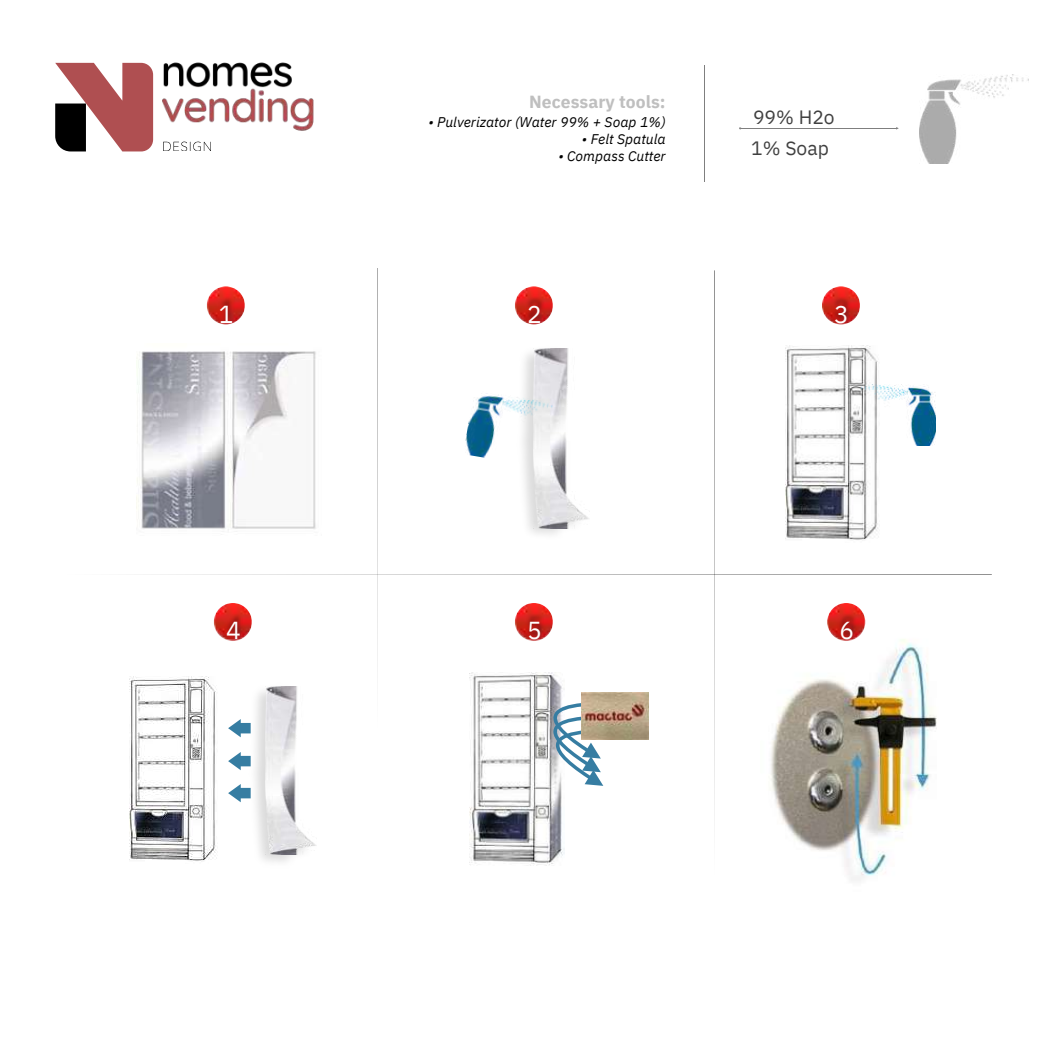
<style>
.page{position:relative;width:1043px;height:1043px;background:#fff}
.page>*{position:absolute;margin:0;border:0;box-sizing:border-box;transform-origin:0 0}
.t1{font:24.5px "IBM Plex Sans";color:#fff}
.t2{font:19.25px/31px "IBM Plex Sans";color:#404040}
.t3{font:700 17.5px "IBM Plex Sans";color:#bfbfbf}
.t4{font:italic 14px "IBM Plex Sans";color:#000}
</style>
<div class="page">
<img style="left:770px;top:622px;width:167px;height:259px">
<img style="left:524px;top:353px;width:45px;height:182px">
<img style="left:533px;top:348px;width:56px;height:180px">
<img style="left:465px;top:389px;width:88px;height:78px">
<img style="left:207px;top:286px;width:38px;height:38px">
<img style="left:219px;top:294px;width:16px;height:27px">
<hr style="left:377px;top:268px;width:1px;height:619px;background:#000">
<img style="left:515px;top:286px;width:37px;height:38px">
<img style="left:523px;top:294px;width:23px;height:27px">
<img style="left:822px;top:286px;width:37px;height:38px">
<img style="left:831px;top:294px;width:21px;height:28px">
<img style="left:785px;top:345px;width:94px;height:195px">
<img style="left:861px;top:384px;width:74px;height:61px">
<img style="left:129px;top:676px;width:88px;height:186px">
<img style="left:250px;top:691px;width:67px;height:171px">
<img style="left:265px;top:686px;width:51px;height:167px">
<svg style="left:228px;top:719px;width:22px;height:18px"></svg>
<svg style="left:228px;top:752px;width:22px;height:18px"></svg>
<svg style="left:228px;top:784px;width:22px;height:18px"></svg>
<img style="left:214px;top:603px;width:38px;height:38px">
<img style="left:224px;top:611px;width:21px;height:26px">
<img style="left:515px;top:603px;width:37px;height:38px">
<img style="left:523px;top:611px;width:23px;height:28px">
<img style="left:469px;top:672px;width:95px;height:193px">
<svg style="left:553px;top:702px;width:50px;height:83px"></svg>
<img style="left:581px;top:692px;width:67px;height:47px">
<img style="left:827px;top:603px;width:38px;height:38px">
<img style="left:837px;top:611px;width:21px;height:28px">
<hr style="left:714px;top:270px;width:1px;height:615px;background:#000">
<hr style="left:51px;top:574px;width:940px;height:1px;background:#000">
<img style="left:136px;top:351px;width:180px;height:179px">
<img style="left:919px;top:74px;width:109px;height:89px">
<hr style="left:704px;top:65px;width:1px;height:116px;background:#7f7f7f">
<hr style="left:740px;top:128px;width:156px;height:1px;background:#7f7f7f">
<svg style="left:55px;top:63px;width:98px;height:88px"></svg>
<svg style="left:163px;top:141px;width:48px;height:10px"></svg>
<img style="left:162px;top:62px;width:152px;height:69px">
<h1 class="t1" style="left:219px;top:297px;width:16px">1</h1>
<h1 class="t1" style="left:226px;top:613px;width:16px">4</h1>
<p class="t3" style="left:529px;top:90px;width:138px">Necessary tools:</p>
<p class="t4" style="left:428px;top:112px;width:239px">• Pulverizator (Water 99% + Soap 1%)</p>
<p class="t4" style="left:581px;top:129px;width:85px">• Felt Spatula</p>
<p class="t4" style="left:558px;top:146px;width:109px">• Compass Cutter</p>
<h1 class="t1" style="left:527px;top:297px;width:16px">2</h1>
<h2 class="t2" style="left:751px;top:101px;width:85px">99% H2o<br>1% Soap</h2>
<h1 class="t1" style="left:834px;top:297px;width:16px">3</h1>
<h1 class="t1" style="left:527px;top:613px;width:16px">5</h1>
<h1 class="t1" style="left:839px;top:613px;width:16px">6</h1>
</div>
